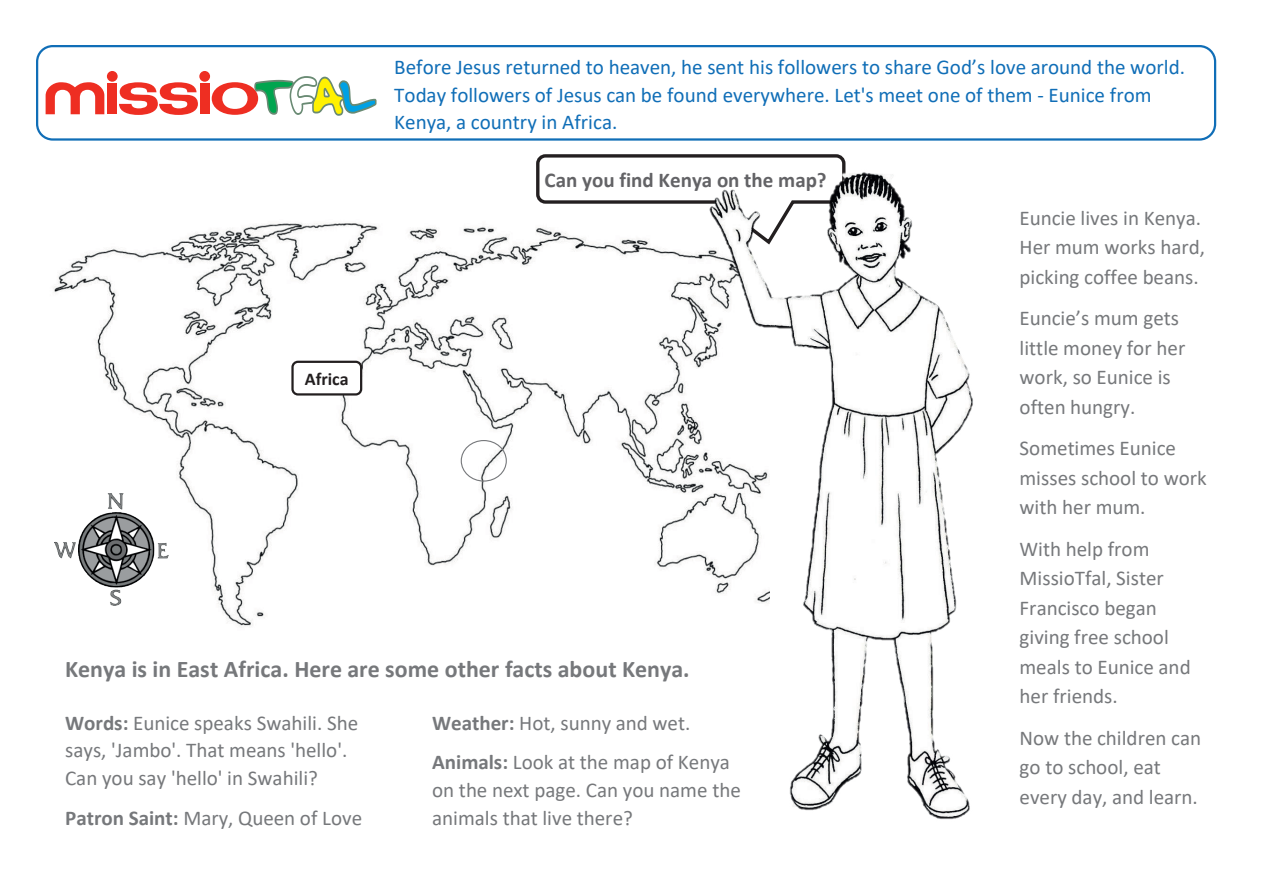
<style>
.page{position:relative;width:1263px;height:893px;background:#fff}
.page>*{position:absolute;margin:0;border:0;box-sizing:border-box;transform-origin:0 0}
.t1{font:700 24px "Calibri";color:#76787b}
.t2{font:21px/29.5px "Calibri";color:#76787b}
.t3{font:21px/27.6px "Calibri";color:#106eb7}
.t4{font:700 21px "Calibri";color:#636366}
.t5{font:700 18px "Calibri";letter-spacing:.005em;color:#231f20}
.s1{font-weight:700}
</style>
<div class="page">
<div style="left:36px;top:45px;width:1180px;height:96px;border:2px solid #106eb7;border-radius:16px"></div>
<img style="left:53px;top:223px;width:601px;height:403px">
<img style="left:54px;top:493px;width:115px;height:113px">
<svg style="left:534px;top:154px;width:120px;height:93px"></svg>
<img style="left:654px;top:138px;width:355px;height:682px">
<div style="left:461px;top:440px;width:46px;height:42px;border:1px solid #76787b;border-radius:50%"></div>
<div style="left:291px;top:361px;width:71px;height:35px;background:#fff;border:2px solid #231f20;border-radius:5px"></div>
<div style="left:107px;top:83px;width:10px;height:31px;background:#ee2e22"></div>
<svg style="left:119px;top:82px;width:79px;height:33px"></svg>
<div style="left:107px;top:71px;width:11px;height:11px;background:#ee2e22;border-radius:50%"></div>
<div style="left:199px;top:71px;width:11px;height:11px;background:#ee2e22;border-radius:50%"></div>
<div style="left:200px;top:83px;width:10px;height:31px;background:#ee2e22"></div>
<svg style="left:46px;top:82px;width:58px;height:32px"></svg>
<svg style="left:212px;top:76px;width:164px;height:40px"></svg>
<p class="t3" style="left:394px;top:53px;width:792px">Before Jesus returned to heaven, he sent his followers to share God’s love around the world.<br>Today followers of Jesus can be found everywhere. Let's meet one of them - Eunice from<br>Kenya, a country in Africa.</p>
<p class="t5" style="left:305px;top:366px;width:45px">Africa</p>
<p class="t4" style="left:545px;top:166px;width:284px">Can you find Kenya on the map?</p>
<p class="t1" style="left:65px;top:652px;width:626px">Kenya is in East Africa. Here are some other facts about Kenya.</p>
<p class="t2" style="left:65px;top:708px;width:295px;line-height:27.6px"><span class="s1">Words:</span> Eunice speaks Swahili. She says, 'Jambo'. That means 'hello'.<br>Can you say 'hello' in Swahili?</p>
<p class="t2" style="left:65px;top:802px;width:298px"><span class="s1">Patron Saint:</span> Mary, Queen of Love</p>
<p class="t2" style="left:432px;top:702px;width:299px;line-height:39.6px"><span class="s1">Weather:</span> Hot, sunny and wet.<br><span class="s1">Animals:</span> Look at the map of Kenya</p>
<p class="t2" style="left:432px;top:775px;width:310px;line-height:27.8px">on the next page. Can you name the animals that live there?</p>
<p class="t2" style="left:1019px;top:203px;width:187px">Euncie lives in Kenya.<br>Her mum works hard, picking coffee beans.</p>
<p class="t2" style="left:1019px;top:303px;width:167px">Euncie’s mum gets little money for her work, so Eunice is often hungry.</p>
<p class="t2" style="left:1019px;top:433px;width:189px">Sometimes Eunice misses school to work with her mum.</p>
<p class="t2" style="left:1019px;top:534px;width:173px">With help from<br>MissioTfal, Sister<br>Francisco began giving free school meals to Eunice and her friends.</p>
<p class="t2" style="left:1019px;top:722px;width:183px">Now the children can go to school, eat every day, and learn.</p>
</div>
